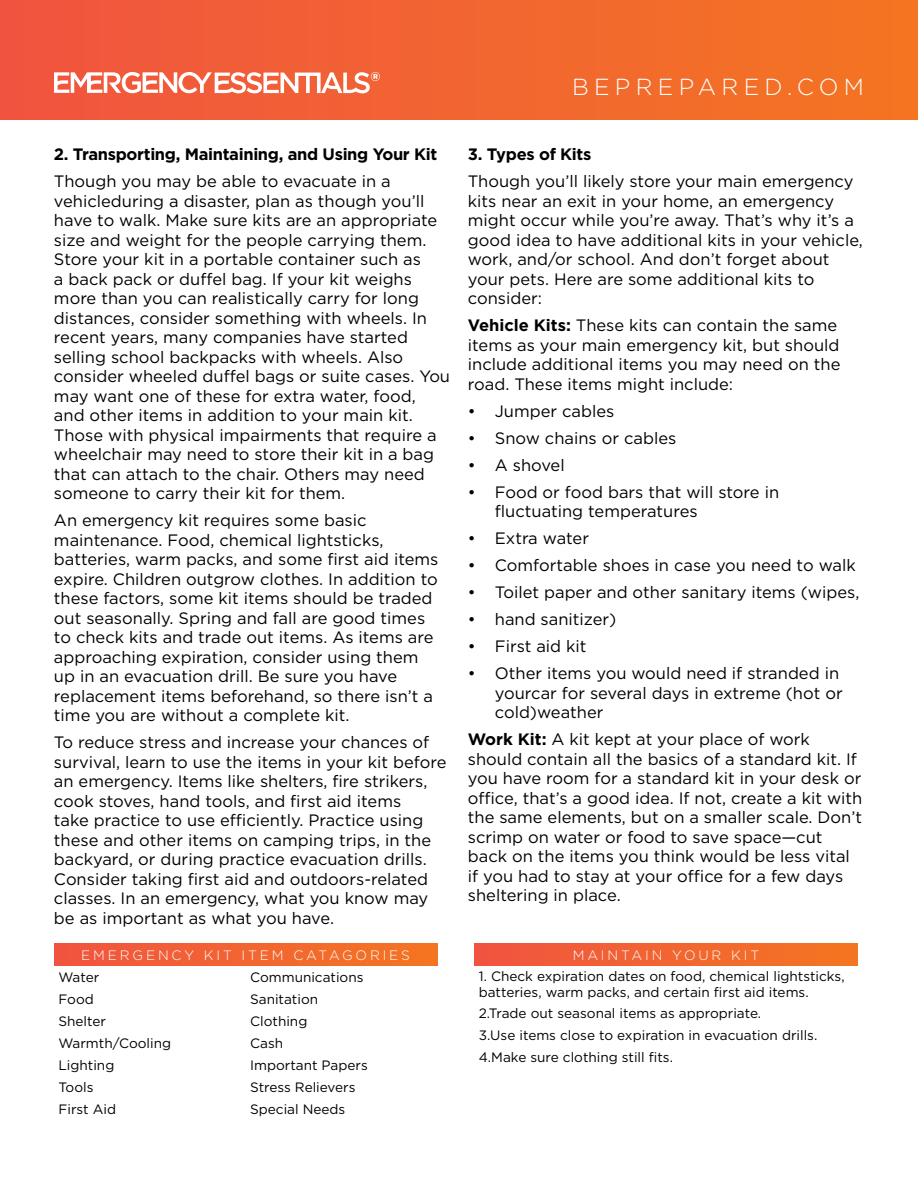
<style>
.page{position:relative;width:918px;height:1188px;background:#fff}
.page>*{position:absolute;margin:0;border:0;box-sizing:border-box;transform-origin:0 0}
.t1{font:300 23.25px "Gotham";letter-spacing:.23em;color:#fff}
.t2{font:16.5px/19.5px "Gotham";color:#000}
.t3{font:700 16.5px "Gotham";letter-spacing:-.02em;color:#000}
.t4{font:13.65px/22px "Gotham";color:#000}
.t5{font:300 13.65px "Gotham";letter-spacing:.21em;color:#fff}
.s1{font-weight:700}
</style>
<div class="page">
<div style="left:0;top:0;width:918px;height:119px;background:linear-gradient(to right,#f05440,#f37522)"></div>
<svg style="left:54px;top:72px;width:326px;height:21px"></svg>
<div style="left:54px;top:943px;width:383px;height:22px;background:linear-gradient(to right,#f05440,#f47621)"></div>
<div style="left:474px;top:943px;width:384px;height:22px;background:linear-gradient(to right,#f05440,#f47621)"></div>
<h1 class="t1" style="left:572px;top:72px;width:294px">BEPREPARED.COM</h1>
<p class="t3" style="left:54px;top:143px;width:385px">2. Transporting, Maintaining, and Using Your Kit</p>
<p class="t2" style="left:54px;top:171px;width:398px">Though you may be able to evacuate in a vehicleduring a disaster, plan as though you’ll have to walk. Make sure kits are an appropriate size and weight for the people carrying them.<br>Store your kit in a portable container such as<br>a back pack or duffel bag. If your kit weighs more than you can realistically carry for long distances, consider something with wheels. In recent years, many companies have started selling school backpacks with wheels. Also consider wheeled duffel bags or suite cases. You may want one of these for extra water, food, and other items in addition to your main kit.<br>Those with physical impairments that require a wheelchair may need to store their kit in a bag that can attach to the chair. Others may need someone to carry their kit for them.</p>
<p class="t2" style="left:54px;top:510px;width:386px">An emergency kit requires some basic maintenance. Food, chemical lightsticks, batteries, warm packs, and some first aid items expire. Children outgrow clothes. In addition to these factors, some kit items should be traded out seasonally. Spring and fall are good times to check kits and trade out items. As items are approaching expiration, consider using them up in an evacuation drill. Be sure you have replacement items beforehand, so there isn’t a time you are without a complete kit.</p>
<p class="t2" style="left:54px;top:732px;width:394px">To reduce stress and increase your chances of survival, learn to use the items in your kit before an emergency. Items like shelters, fire strikers, cook stoves, hand tools, and first aid items<br>take practice to use efficiently. Practice using these and other items on camping trips, in the backyard, or during practice evacuation drills.<br>Consider taking first aid and outdoors-related classes. In an emergency, what you know may be as important as what you have.</p>
<p class="t5" style="left:81px;top:946px;width:330px">EMERGENCY KIT ITEM CATAGORIES</p>
<p class="t4" style="left:59px;top:966px;width:42px">Water</p>
<p class="t4" style="left:250px;top:966px;width:115px">Communications</p>
<p class="t4" style="left:59px;top:988px;width:37px">Food</p>
<p class="t4" style="left:250px;top:988px;width:70px">Sanitation</p>
<p class="t4" style="left:59px;top:1010px;width:49px">Shelter</p>
<p class="t4" style="left:250px;top:1010px;width:59px">Clothing</p>
<p class="t4" style="left:59px;top:1032px;width:114px">Warmth/Cooling</p>
<p class="t4" style="left:250px;top:1032px;width:35px">Cash</p>
<p class="t4" style="left:59px;top:1054px;width:57px">Lighting</p>
<p class="t4" style="left:250px;top:1054px;width:119px">Important Papers</p>
<p class="t4" style="left:59px;top:1076px;width:36px">Tools</p>
<p class="t4" style="left:250px;top:1076px;width:107px">Stress Relievers</p>
<p class="t4" style="left:59px;top:1098px;width:59px">First Aid</p>
<p class="t4" style="left:250px;top:1098px;width:97px">Special Needs</p>
<p class="t3" style="left:468px;top:143px;width:125px">3. Types of Kits</p>
<p class="t2" style="left:468px;top:171px;width:397px">Though you’ll likely store your main emergency kits near an exit in your home, an emergency might occur while you’re away. That’s why it’s a good idea to have additional kits in your vehicle, work, and/or school. And don’t forget about your pets. Here are some additional kits to consider:</p>
<p class="t2" style="left:468px;top:315px;width:374px"><span class="s1">Vehicle Kits:</span> These kits can contain the same items as your main emergency kit, but should include additional items you may need on the road. These items might include:</p>
<p class="t2" style="left:468px;top:401px;width:148px">• Jumper cables</p>
<p class="t2" style="left:468px;top:428px;width:210px">• Snow chains or cables</p>
<p class="t2" style="left:468px;top:455px;width:98px">• A shovel</p>
<p class="t2" style="left:495px;top:482px;width:286px;text-indent:-27px">• Food or food bars that will store in fluctuating temperatures</p>
<p class="t2" style="left:468px;top:528px;width:123px">• Extra water</p>
<p class="t2" style="left:468px;top:555px;width:389px">• Comfortable shoes in case you need to walk</p>
<p class="t2" style="left:468px;top:582px;width:393px">• Toilet paper and other sanitary items (wipes,</p>
<p class="t2" style="left:468px;top:609px;width:150px">• hand sanitizer)</p>
<p class="t2" style="left:468px;top:636px;width:120px">• First aid kit</p>
<p class="t2" style="left:495px;top:663px;width:349px;text-indent:-27px">• Other items you would need if stranded in yourcar for several days in extreme (hot or cold)weather</p>
<p class="t2" style="left:468px;top:729px;width:396px"><span class="s1">Work Kit:</span> A kit kept at your place of work should contain all the basics of a standard kit. If you have room for a standard kit in your desk or office, that’s a good idea. If not, create a kit with the same elements, but on a smaller scale. Don’t scrimp on water or food to save space—cut back on the items you think would be less vital if you had to stay at your office for a few days sheltering in place.</p>
<p class="t5" style="left:573px;top:946px;width:188px">MAINTAIN YOUR KIT</p>
<p class="t4" style="left:479px;top:968px;width:367px;line-height:16.4px">1. Check expiration dates on food, chemical lightsticks, batteries, warm packs, and certain first aid items.</p>
<p class="t4" style="left:479px;top:1002px;width:340px">2.Trade out seasonal items as appropriate.<br>3.Use items close to expiration in evacuation drills.<br>4.Make sure clothing still fits.</p>
</div>
